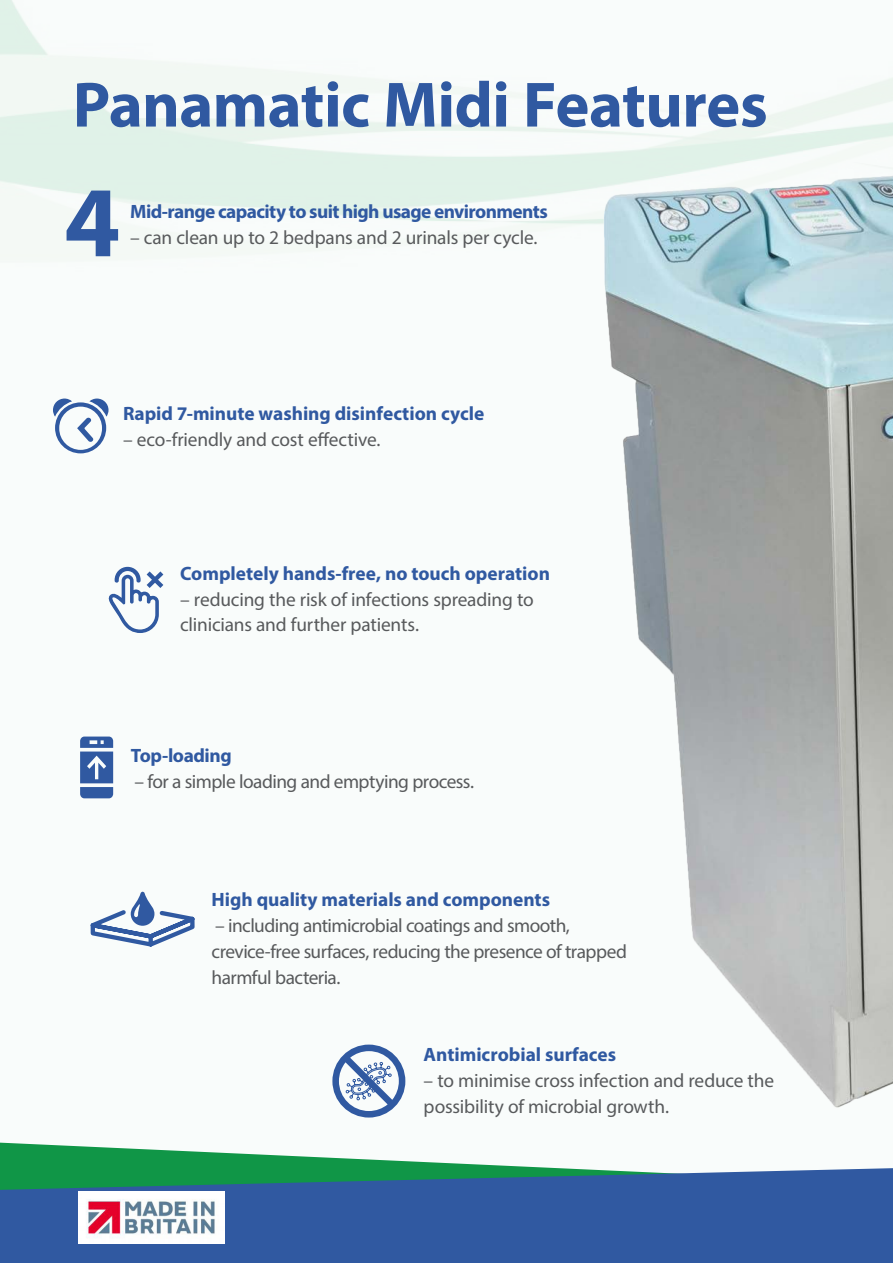
<style>
.page{position:relative;width:893px;height:1263px;background:#f9fcfb}
.page>*{position:absolute;margin:0;border:0;box-sizing:border-box;transform-origin:0 0}
.t1{font:700 101.1px "Myriad Pro";color:#3059a1}
.t2{font:700 64.5px "Myriad Pro";letter-spacing:-.01em;color:#3059a1}
.t3{font:19.35px/25.8px "Myriad Pro";letter-spacing:-.015em;color:#585a5c}
.t4{font:700 19.35px "Myriad Pro";letter-spacing:-.005em;color:#3059a1}
.t5{font:700 19.35px "Myriad Pro";letter-spacing:-.03em;color:#3059a1}
</style>
<div class="page">
<svg style="left:0;top:1142px;width:554px;height:26px"></svg>
<svg style="left:0;top:1168px;width:893px;height:95px;background:#2f6297"></svg>
<svg style="left:108px;top:566px;width:56px;height:67px"></svg>
<svg style="left:90px;top:892px;width:105px;height:55px"></svg>
<svg style="left:80px;top:736px;width:33px;height:62px"></svg>
<img style="left:546px;top:142px;width:347px;height:966px">
<svg style="left:53px;top:398px;width:56px;height:55px"></svg>
<svg style="left:332px;top:1044px;width:73px;height:73px"></svg>
<img style="left:78px;top:1191px;width:147px;height:52px">
<p class="t2" style="left:73px;top:63px;width:696px">Panamatic Midi Features</p>
<p class="t1" style="left:64px;top:156px;width:58px">4</p>
<p class="t5" style="left:130px;top:199px;width:419px">Mid-range capacity to suit high usage environments</p>
<p class="t3" style="left:130px;top:224px;width:409px">– can clean up to 2 bedpans and 2 urinals per cycle.</p>
<p class="t4" style="left:123px;top:401px;width:363px">Rapid 7-minute washing disinfection cycle</p>
<p class="t3" style="left:123px;top:426px;width:259px">– eco-friendly and cost effective.</p>
<p class="t4" style="left:180px;top:561px;width:371px">Completely hands-free, no touch operation</p>
<p class="t3" style="left:180px;top:586px;width:355px">– reducing the risk of infections spreading to</p>
<p class="t3" style="left:180px;top:612px;width:240px">clinicians and further patients.</p>
<p class="t4" style="left:131px;top:743px;width:102px">Top-loading</p>
<p class="t3" style="left:134px;top:768px;width:341px">– for a simple loading and emptying process.</p>
<p class="t4" style="left:212px;top:887px;width:340px">High quality materials and components</p>
<p class="t3" style="left:212px;top:912px;width:417px">– including antimicrobial coatings and smooth, crevice-free surfaces, reducing the presence of trapped harmful bacteria.</p>
<p class="t4" style="left:424px;top:1042px;width:194px">Antimicrobial surfaces</p>
<p class="t3" style="left:424px;top:1067px;width:352px">– to minimise cross infection and reduce the possibility of microbial growth.</p>
</div>
